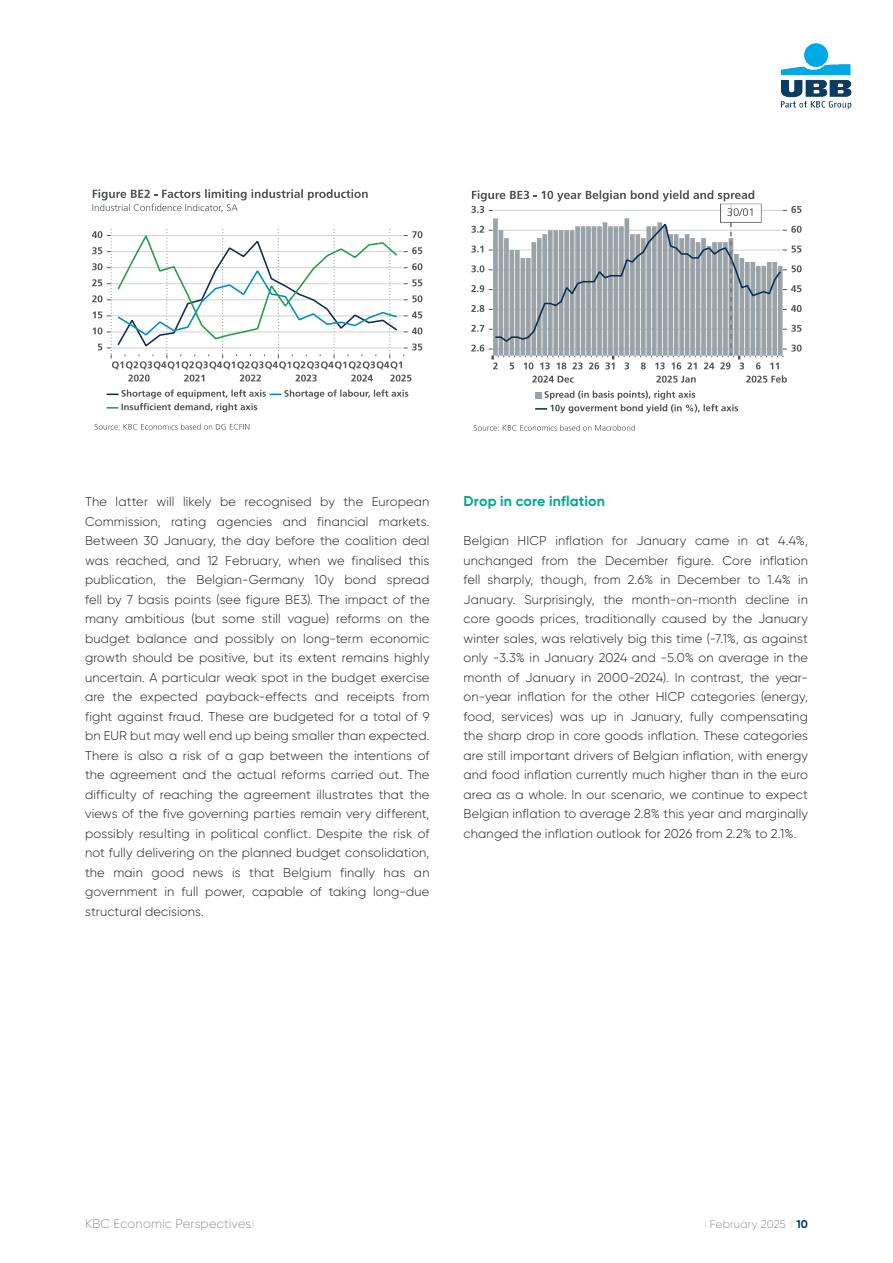
<style>
.page{position:relative;width:893px;height:1263px;background:#fff}
.page>*{position:absolute;margin:0;border:0;box-sizing:border-box;transform-origin:0 0}
.t1{font:700 14.25px "Gilroy";letter-spacing:.01em;color:#00a891}
.t2{font:300 12.75px/19.5px "Gilroy";letter-spacing:.01em;color:#231f20;text-align:justify}
.t3{font:300 12.75px "Gilroy";letter-spacing:.01em;color:#939598}
.t4{font:300 11.25px "Gilroy";letter-spacing:.015em;color:#939598}
.s1{color:#d1d2d4}
.s2{font-weight:700;color:#003667}
</style>
<div class="page">
<svg style="left:92px;top:189px;width:330px;height:193px"></svg>
<svg style="left:107px;top:390px;width:301px;height:22px"></svg>
<svg style="left:95px;top:423px;width:154px;height:7px"></svg>
<svg style="left:471px;top:190px;width:331px;height:179px"></svg>
<svg style="left:532px;top:376px;width:42px;height:7px"></svg>
<svg style="left:656px;top:376px;width:40px;height:7px"></svg>
<svg style="left:746px;top:375px;width:41px;height:8px"></svg>
<svg style="left:535px;top:391px;width:203px;height:22px"></svg>
<svg style="left:474px;top:425px;width:161px;height:6px"></svg>
<img style="left:780px;top:43px;width:72px;height:67px">
<p class="t2" style="left:85px;top:492px;width:346px">The latter will likely be recognised by the European Commission, rating agencies and financial markets.<br>Between 30 January, the day before the coalition deal was reached, and 12 February, when we finalised this publication, the Belgian-Germany 10y bond spread fell by 7 basis points (see figure BE3). The impact of the many ambitious (but some still vague) reforms on the budget balance and possibly on long-term economic growth should be positive, but its extent remains highly uncertain. A particular weak spot in the budget exercise are the expected payback-effects and receipts from fight against fraud. These are budgeted for a total of 9 bn EUR but may well end up being smaller than expected.<br>There is also a risk of a gap between the intentions of the agreement and the actual reforms carried out. The difficulty of reaching the agreement illustrates that the views of the five governing parties remain very different, possibly resulting in political conflict. Despite the risk of not fully delivering on the planned budget consolidation, the main good news is that Belgium finally has an government in full power, capable of taking long-due structural decisions.</p>
<p class="t1" style="left:463px;top:492px;width:143px">Drop in core inflation</p>
<p class="t2" style="left:463px;top:531px;width:346px">Belgian HICP inflation for January came in at 4.4%, unchanged from the December figure. Core inflation fell sharply, though, from 2.6% in December to 1.4% in January. Surprisingly, the month-on-month decline in core goods prices, traditionally caused by the January winter sales, was relatively big this time (-7.1%, as against only -3.3% in January 2024 and -5.0% on average in the month of January in 2000-2024). In contrast, the year&shy;on-year inflation for the other HICP categories (energy, food, services) was up in January, fully compensating the sharp drop in core goods inflation. These categories are still important drivers of Belgian inflation, with energy and food inflation currently much higher than in the euro area as a whole. In our scenario, we continue to expect Belgian inflation to average 2.8% this year and marginally changed the inflation outlook for 2026 from 2.2% to 2.1%.</p>
<p class="t3" style="left:85px;top:1216px;width:171px">KBC Economic Perspectives<span class="s1">I</span></p>
<p class="t4" style="left:704px;top:1217px;width:105px"><span class="s1">I</span> February 2025 <span class="s1">I</span> <span class="s2">10</span></p>
</div>
